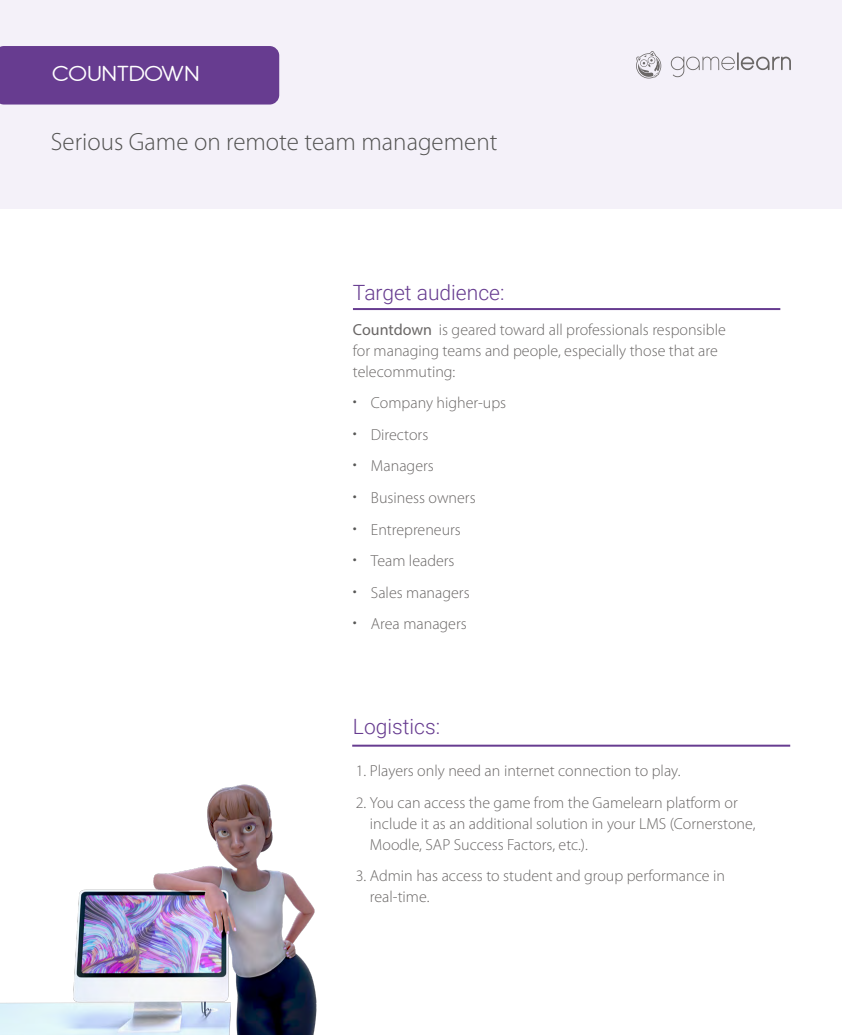
<style>
.page{position:relative;width:842px;height:1035px;background:#fff}
.page>*{position:absolute;margin:0;border:0;box-sizing:border-box;transform-origin:0 0}
.t1{font:300 25px "Myriad Pro";color:#525251}
.t2{font:23.7px "Antipasto";color:#fff;scale:1.13 1}
.t3{font:300 21px "Roboto";color:#673c90}
.t4{font:300 16px/21px "Myriad Pro";color:#6a6766}
.s1{font-weight:400}
.s2{color:#575756}
</style>
<div class="page">
<div style="left:0;top:0;width:842px;height:208px;background:#f4f1f9"></div>
<svg style="left:671px;top:52px;width:120px;height:25px"></svg>
<svg style="left:636px;top:51px;width:25px;height:27px"></svg>
<hr style="left:353px;top:308px;width:427px;height:2px;background:#673c90">
<hr style="left:352px;top:744px;width:438px;height:2px;background:#673c90">
<div style="left:0;top:46px;width:279px;height:58px;background:#673c90"></div>
<img style="left:0;top:784px;width:317px;height:250px">
<h2 class="t2" style="left:52px;top:60px;width:132px">COUNTDOWN</h2>
<h1 class="t1" style="left:51px;top:127px;width:448px">Serious Game on remote team management</h1>
<h3 class="t3" style="left:353px;top:278px;width:153px">Target audience:</h3>
<p class="t4" style="left:353px;top:319px;width:374px"><span class="s1">Countdown</span> is geared toward all professionals responsible for managing teams and people, especially those that are telecommuting:</p>
<p class="t4" style="left:353px;top:392px;width:155px"><span class="s2">•</span> Company higher-ups</p>
<p class="t4" style="left:353px;top:424px;width:77px"><span class="s2">•</span> Directors</p>
<p class="t4" style="left:353px;top:455px;width:82px"><span class="s2">•</span> Managers</p>
<p class="t4" style="left:353px;top:487px;width:124px"><span class="s2">•</span> Business owners</p>
<p class="t4" style="left:353px;top:518px;width:109px"><span class="s2">•</span> Entrepreneurs</p>
<p class="t4" style="left:353px;top:550px;width:103px"><span class="s2">•</span> Team leaders</p>
<p class="t4" style="left:353px;top:581px;width:118px"><span class="s2">•</span> Sales managers</p>
<p class="t4" style="left:353px;top:613px;width:115px"><span class="s2">•</span> Area managers</p>
<h3 class="t3" style="left:353px;top:711px;width:89px">Logistics:</h3>
<p class="t4" style="left:356px;top:760px;width:326px">1. Players only need an internet connection to play.</p>
<p class="t4" style="left:370px;top:791px;width:387px;text-indent:-14px">2. You can access the game from the Gamelearn platform or include it as an additional solution in your LMS (Cornerstone,<br>Moodle, SAP Success Factors, etc.).</p>
<p class="t4" style="left:370px;top:865px;width:357px;text-indent:-14px">3. Admin has access to student and group performance in real-time.</p>
</div>
